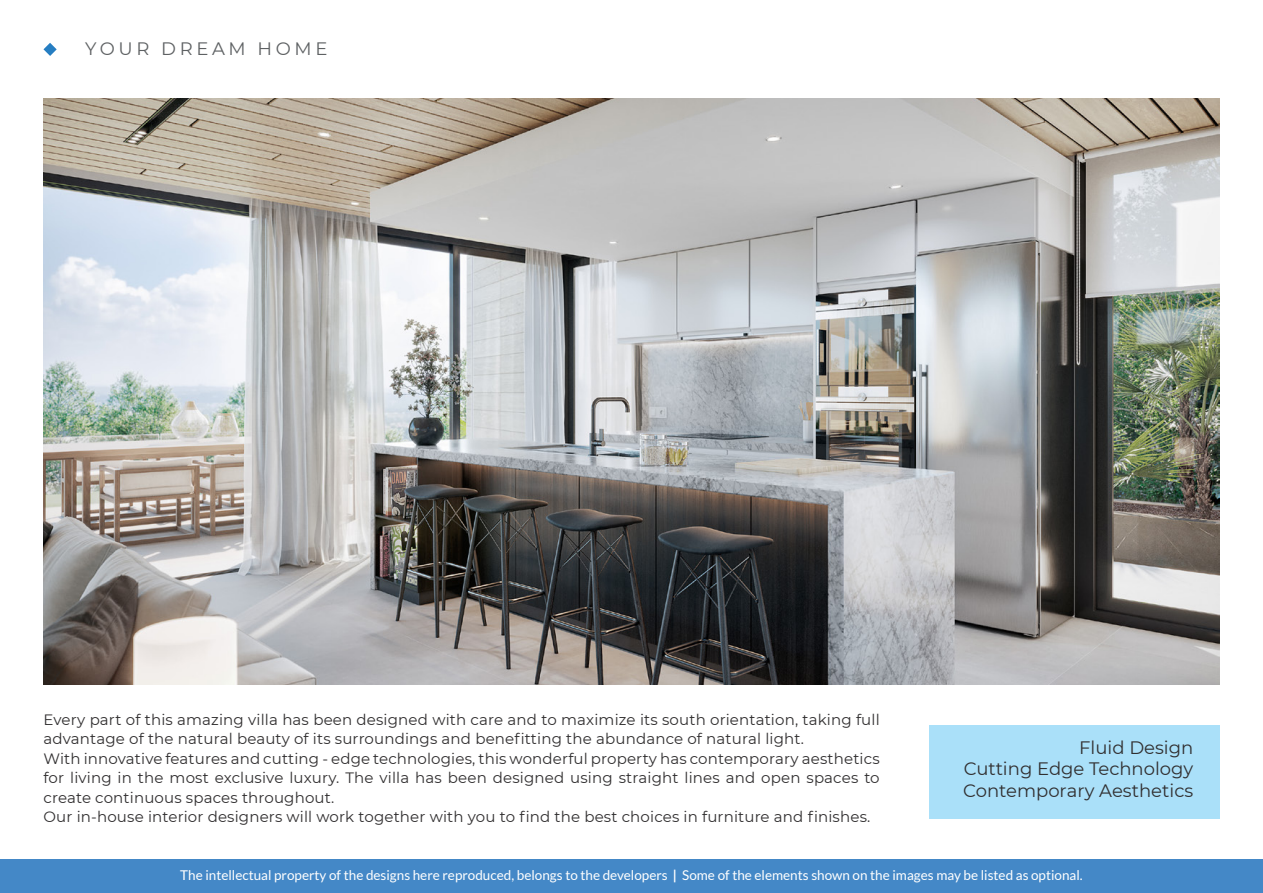
<style>
.page{position:relative;width:1263px;height:893px;background:#fff}
.page>*{position:absolute;margin:0;border:0;box-sizing:border-box;transform-origin:0 0}
.t1{font:18px "Montserrat";color:#312f30}
.t2{font:18px "Montserrat";letter-spacing:.2em;color:#5e6163}
.t3{font:15px/19.5px "Montserrat";letter-spacing:.01em;color:#312f30}
.t4{font:13.5px "Lato";color:#fff}
.s1{font-weight:700}
</style>
<div class="page">
<div style="left:0;top:859px;width:1263px;height:34px;background:#4488c7"></div>
<img style="left:43px;top:99px;width:1176px;height:585px">
<div style="left:929px;top:725px;width:290px;height:93px;background:#aae0f9"></div>
<svg style="left:43px;top:43px;width:14px;height:13px"></svg>
<p class="t2" style="left:85px;top:37px;width:244px">YOUR DREAM HOME</p>
<p class="t3" style="left:43px;top:709px;width:838px">Every part of this amazing villa has been designed with care and to maximize its south orientation, taking full advantage of the natural beauty of its surroundings and benefitting the abundance of natural light.</p>
<p class="t3" style="left:43px;top:748px;width:838px;text-align:justify">With innovative features and cutting - edge technologies, this wonderful property has contemporary aesthetics for living in the most exclusive luxury. The villa has been designed using straight lines and open spaces to create continuous spaces throughout.</p>
<p class="t3" style="left:43px;top:807px;width:828px">Our in-house interior designers will work together with you to find the best choices in furniture and finishes.</p>
<p class="t1" style="left:1079px;top:735px;width:116px">Fluid Design</p>
<p class="t1" style="left:964px;top:756px;width:231px">Cutting Edge Technology</p>
<p class="t1" style="left:963px;top:778px;width:232px">Contemporary Aesthetics</p>
<p class="t4" style="left:180px;top:867px;width:904px">The intellectual property of the designs here reproduced, belongs to the developers <span class="s1">|</span> Some of the elements shown on the images may be listed as optional.</p>
</div>
